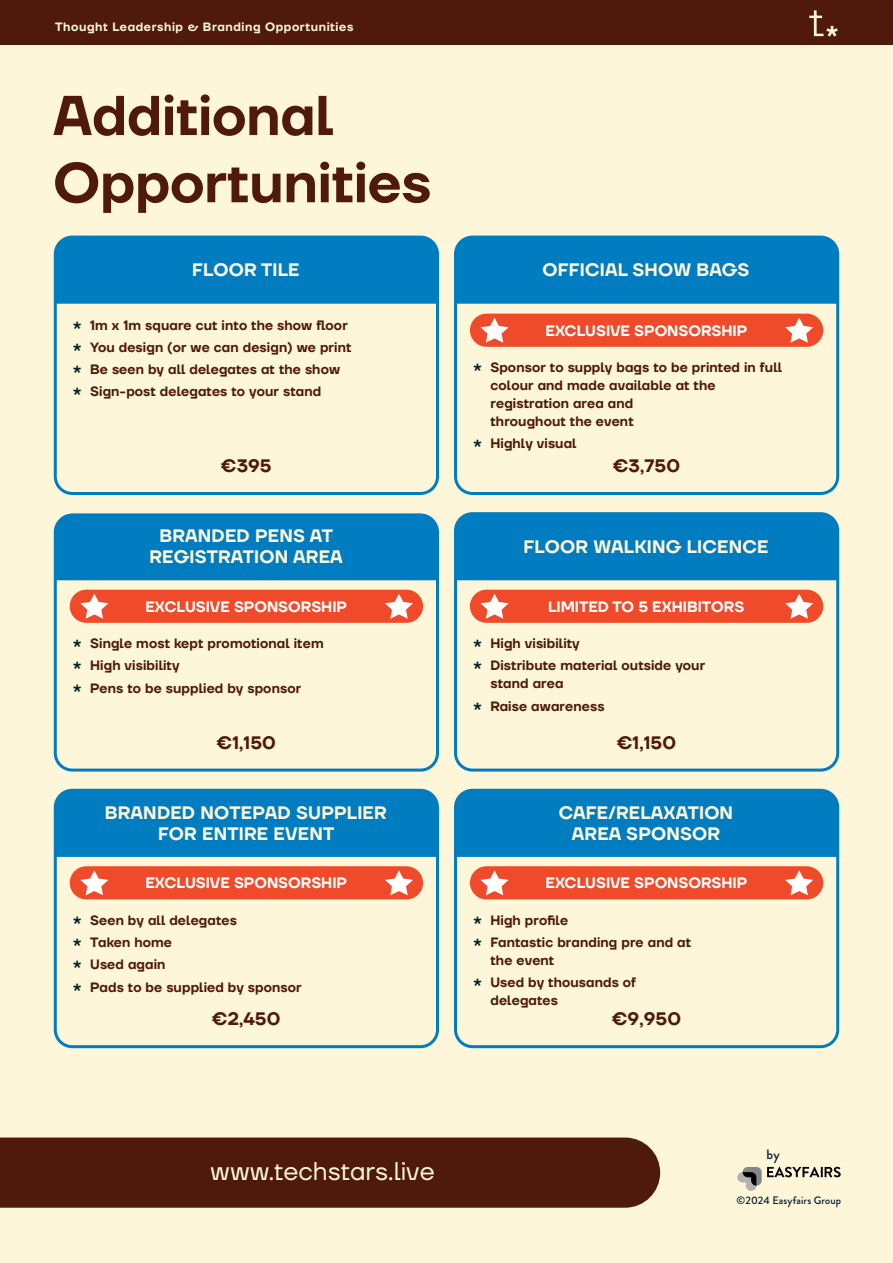
<style>
.page{position:relative;width:893px;height:1263px;background:#fdf6d8}
.page>*{position:absolute;margin:0;border:0;box-sizing:border-box;transform-origin:0 0}
.t1{font:600 55.95px/67.2px "TT Firs Neue";color:#4f1a0c}
.t2{font:25.5px "TT Firs Neue";color:#fdf6d8}
.t3{font:600 18px/21px "TT Firs Neue";letter-spacing:.01em;color:#fdf6d8;text-align:center}
.t4{font:600 18px "TT Firs Neue";letter-spacing:.01em;color:#4f1a0c}
.t5{font:600 15px "TT Firs Neue";color:#fff}
.t6{font:500 13.65px "Brandon Grotesque";color:#001f2d}
.t7{font:600 13.5px/22.2px "TT Firs Neue";letter-spacing:.01em;color:#4f1a0c}
.t8{font:600 12px "TT Firs Neue";letter-spacing:.05em;color:#fdf6d8}
.t9{font:500 10.8px "Brandon Grotesque";letter-spacing:.01em;color:#001f2d}
.s1{font-family:"TS Bull";font-weight:400;color:#001f2d}
</style>
<div class="page">
<div style="left:0;top:0;width:893px;height:45px;background:#4f1a0c"></div>
<svg style="left:809px;top:10px;width:29px;height:27px"></svg>
<div style="left:0;top:1137px;width:660px;height:71px;background:#4f1a0c"></div>
<svg style="left:737px;top:1167px;width:104px;height:24px"></svg>
<div style="left:54px;top:236px;width:385px;height:259px;border:3px solid #007cc1;border-radius:17px"></div>
<div style="left:54px;top:514px;width:385px;height:257px;border:3px solid #007cc1;border-radius:17px"></div>
<div style="left:54px;top:789px;width:385px;height:259px;border:3px solid #007cc1;border-radius:17px"></div>
<div style="left:454px;top:236px;width:385px;height:259px;border:3px solid #007cc1;border-radius:17px"></div>
<div style="left:454px;top:512px;width:385px;height:259px;border:3px solid #007cc1;border-radius:17px"></div>
<div style="left:454px;top:789px;width:385px;height:259px;border:3px solid #007cc1;border-radius:17px"></div>
<div style="left:55px;top:237px;width:382px;height:67px;background:#007cc1"></div>
<div style="left:455px;top:237px;width:383px;height:67px;background:#007cc1"></div>
<div style="left:55px;top:514px;width:382px;height:66px;background:#007cc1"></div>
<div style="left:455px;top:514px;width:383px;height:66px;background:#007cc1"></div>
<div style="left:55px;top:790px;width:382px;height:67px;background:#007cc1"></div>
<div style="left:455px;top:790px;width:383px;height:67px;background:#007cc1"></div>
<div style="left:470px;top:314px;width:353px;height:33px;background:#ef4a29;border-radius:17px"></div>
<div style="left:470px;top:590px;width:353px;height:33px;background:#ef4a29;border-radius:17px"></div>
<div style="left:70px;top:590px;width:353px;height:33px;background:#ef4a29;border-radius:17px"></div>
<div style="left:70px;top:866px;width:353px;height:33px;background:#ef4a29;border-radius:17px"></div>
<div style="left:470px;top:866px;width:353px;height:33px;background:#ef4a29;border-radius:17px"></div>
<svg style="left:480px;top:318px;width:29px;height:25px"></svg>
<svg style="left:480px;top:594px;width:29px;height:25px"></svg>
<svg style="left:80px;top:594px;width:28px;height:25px"></svg>
<svg style="left:80px;top:870px;width:28px;height:25px"></svg>
<svg style="left:480px;top:870px;width:29px;height:25px"></svg>
<svg style="left:785px;top:318px;width:28px;height:25px"></svg>
<svg style="left:785px;top:594px;width:28px;height:25px"></svg>
<svg style="left:385px;top:594px;width:28px;height:25px"></svg>
<svg style="left:385px;top:870px;width:28px;height:25px"></svg>
<svg style="left:785px;top:870px;width:28px;height:25px"></svg>
<p class="t8" style="left:55px;top:19px;width:300px">Thought Leadership &amp; Branding Opportunities</p>
<h1 class="t1" style="left:53px;top:82px;width:379px">Additional<br>Opportunities</h1>
<h3 class="t3" style="left:192px;top:259px;width:109px">FLOOR TILE</h3>
<p class="t7" style="left:72px;top:314px;width:281px"><span class="s1">A</span> 1m x 1m square cut into the show floor <span class="s1">A</span> You design (or we can design) we print <span class="s1">A</span> Be seen by all delegates at the show <span class="s1">A</span> Sign-post delegates to your stand</p>
<h3 class="t4" style="left:221px;top:453px;width:52px">€395</h3>
<h3 class="t3" style="left:543px;top:259px;width:208px">OFFICIAL SHOW BAGS</h3>
<p class="t5" style="left:546px;top:320px;width:203px">EXCLUSIVE SPONSORSHIP</p>
<p class="t7" style="left:490px;top:358px;width:293px;line-height:18px;text-indent:-18px"><span class="s1">A</span> Sponsor to supply bags to be printed in full colour and made available at the registration area and<br>throughout the event</p>
<p class="t7" style="left:472px;top:432px;width:106px"><span class="s1">A</span> Highly visual</p>
<h3 class="t4" style="left:613px;top:453px;width:68px">€3,750</h3>
<h3 class="t3" style="left:149px;top:525px;width:195px">BRANDED PENS AT<br>REGISTRATION AREA</h3>
<h3 class="t3" style="left:523px;top:536px;width:246px">FLOOR WALKING LICENCE</h3>
<p class="t5" style="left:145px;top:596px;width:203px">EXCLUSIVE SPONSORSHIP</p>
<p class="t5" style="left:548px;top:596px;width:198px">LIMITED TO 5 EXHIBITORS</p>
<p class="t7" style="left:72px;top:632px;width:253px"><span class="s1">A</span> Single most kept promotional item<br><span class="s1">A</span> High visibility<br><span class="s1">A</span> Pens to be supplied by sponsor</p>
<h3 class="t4" style="left:217px;top:730px;width:60px">€1,150</h3>
<p class="t7" style="left:472px;top:632px;width:234px"><span class="s1">A</span> High visibility<br><span class="s1">A</span> Distribute material outside your</p>
<p class="t7" style="left:472px;top:673px;width:134px;text-indent:18px">stand area<br><span class="s1">A</span> Raise awareness</p>
<h3 class="t4" style="left:617px;top:730px;width:60px">€1,150</h3>
<h3 class="t3" style="left:105px;top:802px;width:283px">BRANDED NOTEPAD SUPPLIER<br>FOR ENTIRE EVENT</h3>
<h3 class="t3" style="left:559px;top:802px;width:176px">CAFE/RELAXATION<br>AREA SPONSOR</h3>
<p class="t5" style="left:145px;top:873px;width:203px">EXCLUSIVE SPONSORSHIP</p>
<p class="t5" style="left:546px;top:873px;width:203px">EXCLUSIVE SPONSORSHIP</p>
<p class="t7" style="left:72px;top:909px;width:231px"><span class="s1">A</span> Seen by all delegates<br><span class="s1">A</span> Taken home<br><span class="s1">A</span> Used again<br><span class="s1">A</span> Pads to be supplied by sponsor</p>
<h3 class="t4" style="left:212px;top:1006px;width:70px">€2,450</h3>
<p class="t7" style="left:472px;top:909px;width:220px"><span class="s1">A</span> High profile<br><span class="s1">A</span> Fantastic branding pre and at</p>
<p class="t7" style="left:472px;top:949px;width:165px;text-indent:18px">the event<br><span class="s1">A</span> Used by thousands of</p>
<p class="t7" style="left:490px;top:989px;width:69px">delegates</p>
<h3 class="t4" style="left:612px;top:1006px;width:70px">€9,950</h3>
<h2 class="t2" style="left:210px;top:1154px;width:226px">www.techstars.live</h2>
<p class="t6" style="left:767px;top:1145px;width:15px">by</p>
<p class="t9" style="left:736px;top:1192px;width:106px">©2024 Easyfairs Group</p>
</div>
